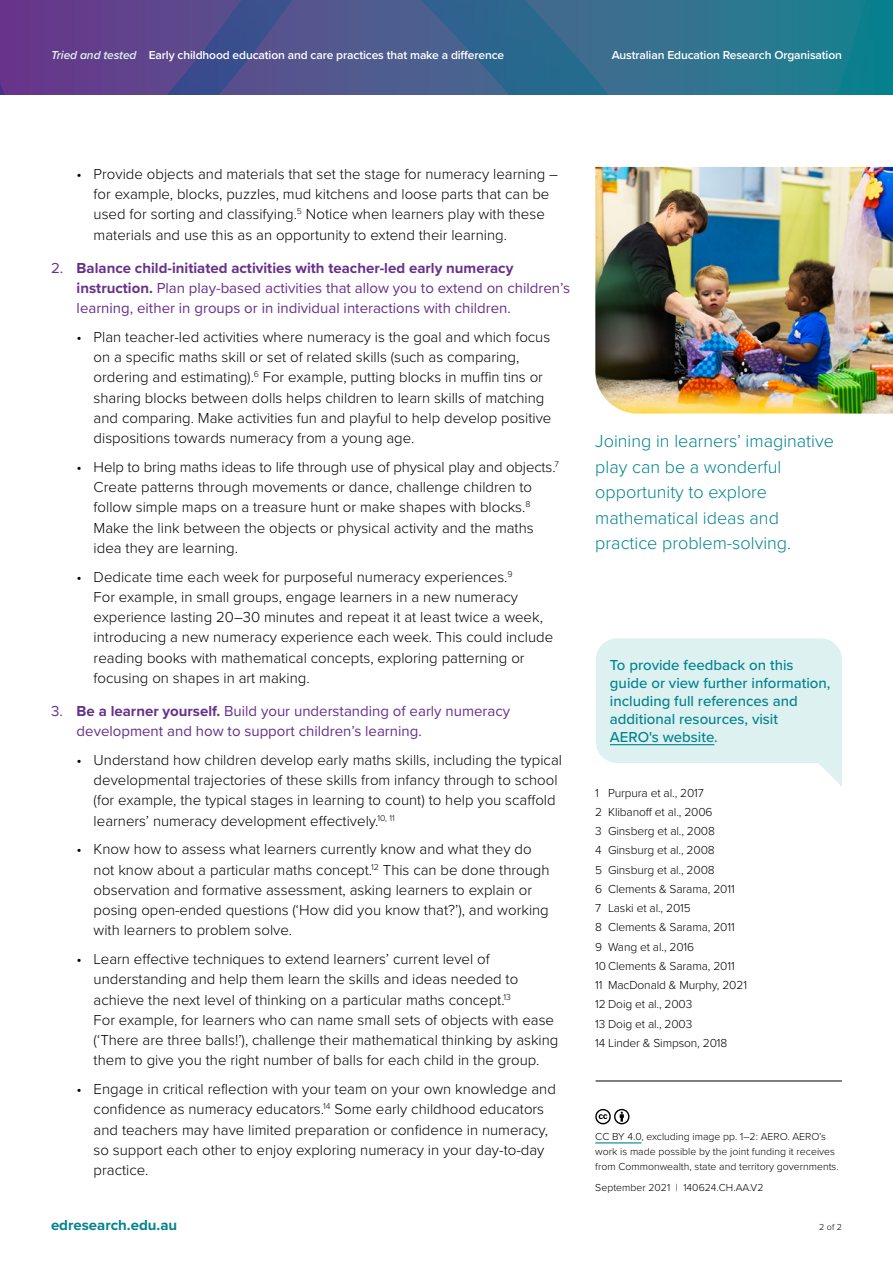
<style>
.page{position:relative;width:893px;height:1263px;background:#fff}
.page>*{position:absolute;margin:0;border:0;box-sizing:border-box;transform-origin:0 0}
.Pull_Quote{font:300 18px/25.5px "Proxima Nova";color:#01838f}
.t1{font:300 15px/20.2px "Proxima Nova";color:#000}
.t2{font:15px/20.2px "Proxima Nova";color:#68308b}
.CTA{font:500 15px/18px "Proxima Nova";color:#01838f}
.t3{font:700 15px "Proxima Nova";color:#01838f}
.References{font:300 12px "Proxima Nova";letter-spacing:-.01em;color:#000}
.t4{font:600 12px "Proxima Nova";letter-spacing:-.01em;color:#fff}
.Copyright{font:300 10.5px/15px "Proxima Nova";color:#000}
.t5{font:300 9px "Proxima Nova";color:#000}
.s1{font-style:italic;color:#ddf1f0}
.s2{font-weight:700}
</style>
<div class="page">
<svg style="left:0;top:0;width:893px;height:94px;background:#405f8e"></svg>
<img style="left:595px;top:167px;width:298px;height:247px">
<hr style="left:596px;top:1081px;width:246px;height:1px;background:#000">
<svg style="left:596px;top:638px;width:246px;height:149px"></svg>
<hr style="left:610px;top:744px;width:104px;height:1px;background:#01838f">
<hr style="left:595px;top:1142px;width:46px;height:1px;background:#01838f">
<svg style="left:595px;top:1109px;width:34px;height:15px"></svg>
<p class="t4" style="left:51px;top:46px;width:455px"><span class="s1">Tried and tested</span> Early childhood education and care practices that make a difference</p>
<p class="t4" style="left:612px;top:46px;width:232px">Australian Education Research Organisation</p>
<p class="t1" style="left:94px;top:163px;width:466px;text-indent:-17px">• Provide objects and materials that set the stage for numeracy learning – for example, blocks, puzzles, mud kitchens and loose parts that can be used for sorting and classifying.<sup>5</sup> Notice when learners play with these materials and use this as an opportunity to extend their learning.</p>
<p class="t2" style="left:77px;top:257px;width:495px;text-indent:-26px">2. <span class="s2">Balance child-initiated activities with teacher-led early numeracy instruction.</span> Plan play-based activities that allow you to extend on children’s learning, either in groups or in individual interactions with children.</p>
<p class="t1" style="left:94px;top:326px;width:459px;text-indent:-17px">• Plan teacher-led activities where numeracy is the goal and which focus on a specific maths skill or set of related skills (such as comparing, ordering and estimating).<sup>6</sup> For example, putting blocks in muffin tins or sharing blocks between dolls helps children to learn skills of matching and comparing. Make activities fun and playful to help develop positive dispositions towards numeracy from a young age.</p>
<p class="t1" style="left:94px;top:456px;width:467px;text-indent:-17px">• Help to bring maths ideas to life through use of physical play and objects.<sup>7<br></sup>Create patterns through movements or dance, challenge children to follow simple maps on a treasure hunt or make shapes with blocks.<sup>8<br></sup>Make the link between the objects or physical activity and the maths idea they are learning.</p>
<p class="t1" style="left:94px;top:566px;width:461px;text-indent:-17px">• Dedicate time each week for purposeful numeracy experiences.<sup>9<br></sup>For example, in small groups, engage learners in a new numeracy experience lasting 20–30 minutes and repeat it at least twice a week, introducing a new numeracy experience each week. This could include reading books with mathematical concepts, exploring patterning or focusing on shapes in art making.</p>
<p class="t2" style="left:77px;top:700px;width:435px;text-indent:-26px">3. <span class="s2">Be a learner yourself.</span> Build your understanding of early numeracy development and how to support children’s learning.</p>
<p class="t1" style="left:94px;top:749px;width:470px;text-indent:-17px">• Understand how children develop early maths skills, including the typical developmental trajectories of these skills from infancy through to school (for example, the typical stages in learning to count) to help you scaffold learners’ numeracy development effectively.<sup>10,</sup> <sup>11</sup></p>
<p class="t1" style="left:94px;top:838px;width:457px;text-indent:-17px">• Know how to assess what learners currently know and what they do not know about a particular maths concept.<sup>12</sup> This can be done through observation and formative assessment, asking learners to explain or posing open-ended questions (‘How did you know that?’), and working with learners to problem solve.</p>
<p class="t1" style="left:94px;top:948px;width:466px;text-indent:-17px">• Learn effective techniques to extend learners’ current level of understanding and help them learn the skills and ideas needed to achieve the next level of thinking on a particular maths concept.<sup>13<br></sup>For example, for learners who can name small sets of objects with ease (‘There are three balls!’), challenge their mathematical thinking by asking them to give you the right number of balls for each child in the group.</p>
<p class="t1" style="left:94px;top:1078px;width:464px;text-indent:-17px">• Engage in critical reflection with your team on your own knowledge and confidence as numeracy educators.<sup>14</sup> Some early childhood educators and teachers may have limited preparation or confidence in numeracy, so support each other to enjoy exploring numeracy in your day-to-day practice.</p>
<p class="t3" style="left:51px;top:1214px;width:128px">edresearch.edu.au</p>
<p class="Pull_Quote" style="left:595px;top:428px;width:240px">Joining in learners’ imaginative play can be a wonderful opportunity to explore mathematical ideas and practice problem-solving.</p>
<p class="CTA" style="left:610px;top:655px;width:222px">To provide feedback on this guide or view further information, including full references and additional resources, visit<br>AERO's website.</p>
<p class="References" style="left:595px;top:784px;width:110px">1 Purpura et al., 2017</p>
<p class="References" style="left:595px;top:803px;width:119px">2 Klibanoff et al., 2006</p>
<p class="References" style="left:595px;top:822px;width:121px">3 Ginsberg et al., 2008</p>
<p class="References" style="left:595px;top:841px;width:121px">4 Ginsburg et al., 2008</p>
<p class="References" style="left:595px;top:861px;width:121px">5 Ginsburg et al., 2008</p>
<p class="References" style="left:595px;top:880px;width:141px">6 Clements &amp; Sarama, 2011</p>
<p class="References" style="left:595px;top:899px;width:97px">7 Laski et al., 2015</p>
<p class="References" style="left:595px;top:918px;width:141px">8 Clements &amp; Sarama, 2011</p>
<p class="References" style="left:595px;top:938px;width:100px">9 Wang et al., 2016</p>
<p class="References" style="left:595px;top:957px;width:141px">10 Clements &amp; Sarama, 2011</p>
<p class="References" style="left:595px;top:976px;width:153px">11 MacDonald &amp; Murphy, 2021</p>
<p class="References" style="left:595px;top:995px;width:99px">12 Doig et al., 2003</p>
<p class="References" style="left:595px;top:1015px;width:99px">13 Doig et al., 2003</p>
<p class="References" style="left:595px;top:1034px;width:133px">14 Linder &amp; Simpson, 2018</p>
<p class="Copyright" style="left:595px;top:1128px;width:245px">CC BY 4.0, excluding image pp. 1–2: AERO. AERO’s work is made possible by the joint funding it receives from Commonwealth, state and territory governments.</p>
<p class="Copyright" style="left:595px;top:1179px;width:170px">September 2021 | 140624.CH.AA.V2</p>
<p class="t5" style="left:819px;top:1220px;width:24px">2 of 2</p>
</div>
